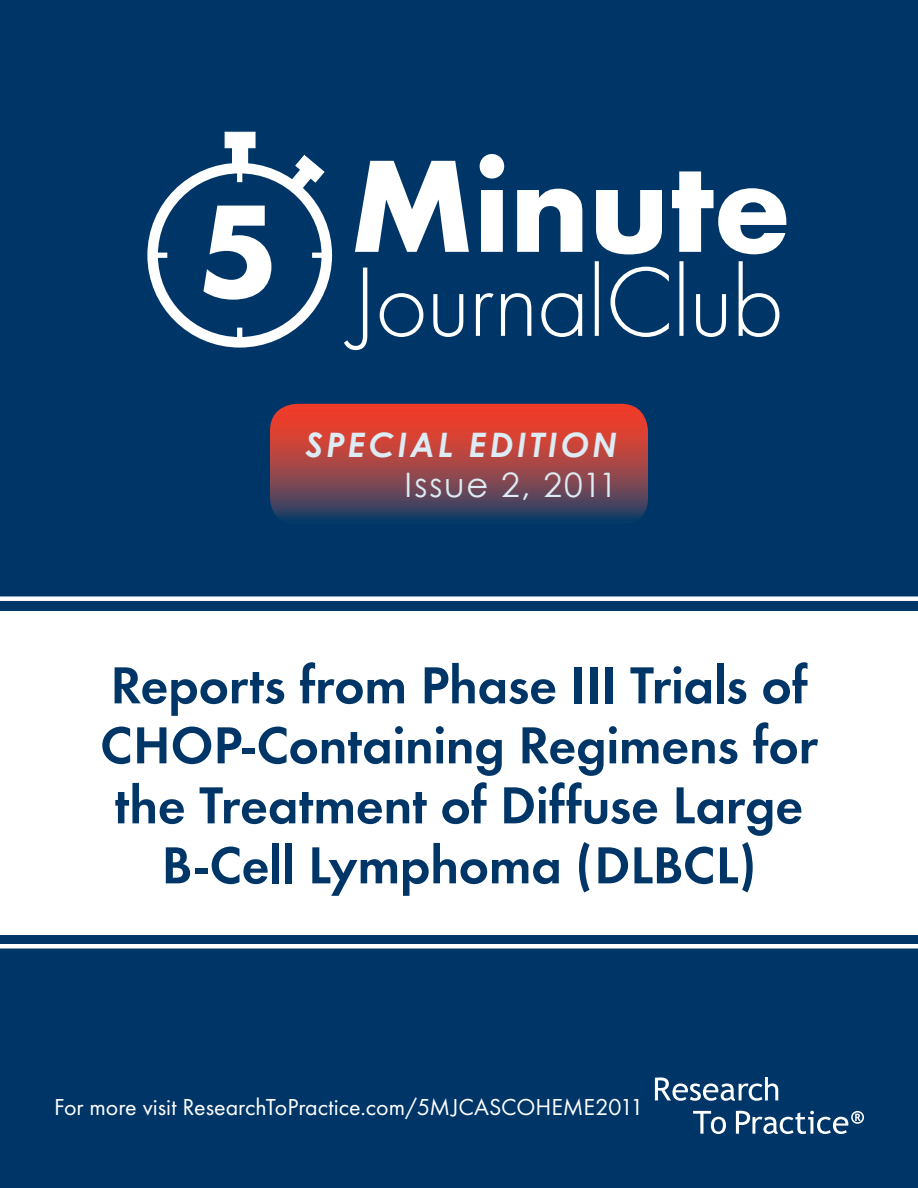
<style>
.page{position:relative;width:918px;height:1188px;background:#003667}
.page>*{position:absolute;margin:0;border:0;box-sizing:border-box;transform-origin:0 0}
.t1{font:600 54px/60px "Futura T";letter-spacing:-.005em;color:#003667;text-align:center}
.t2{font:italic 700 33.75px "Century Gothic";letter-spacing:.095em;color:#dcebf4}
.t3{font:33.75px "Century Gothic";letter-spacing:.05em;color:#dcebf4}
.t4{font:24px "Futura T";color:#fff}
</style>
<div class="page">
<div style="left:233px;top:136px;width:14px;height:31px;background:#fff"></div>
<div style="left:232px;top:136px;width:16px;height:32px;border:1px solid #fff"></div>
<div style="left:225px;top:132px;width:30px;height:16px;background:#fff"></div>
<div style="left:225px;top:132px;width:31px;height:16px;border:1px solid #fff"></div>
<svg style="left:289px;top:155px;width:36px;height:37px"></svg>
<svg style="left:312px;top:252px;width:9px;height:6px"></svg>
<svg style="left:234px;top:327px;width:11px;height:10px"></svg>
<svg style="left:237px;top:174px;width:6px;height:9px"></svg>
<svg style="left:158px;top:252px;width:10px;height:6px"></svg>
<div style="left:147px;top:163px;width:185px;height:185px;border:10px solid #fff;border-radius:50%"></div>
<svg style="left:203px;top:206px;width:68px;height:94px"></svg>
<svg style="left:355px;top:161px;width:114px;height:91px"></svg>
<svg style="left:480px;top:154px;width:24px;height:98px"></svg>
<svg style="left:517px;top:189px;width:65px;height:63px"></svg>
<svg style="left:596px;top:190px;width:66px;height:64px"></svg>
<svg style="left:672px;top:171px;width:114px;height:83px"></svg>
<svg style="left:344px;top:268px;width:23px;height:82px"></svg>
<svg style="left:380px;top:293px;width:43px;height:44px"></svg>
<svg style="left:433px;top:294px;width:30px;height:43px"></svg>
<svg style="left:476px;top:293px;width:18px;height:43px"></svg>
<svg style="left:501px;top:293px;width:30px;height:43px"></svg>
<svg style="left:541px;top:293px;width:41px;height:44px"></svg>
<svg style="left:595px;top:261px;width:4px;height:75px"></svg>
<svg style="left:611px;top:267px;width:58px;height:70px"></svg>
<div style="left:679px;top:261px;width:5px;height:75px;background:#fff"></div>
<svg style="left:696px;top:294px;width:30px;height:43px"></svg>
<svg style="left:739px;top:261px;width:40px;height:76px"></svg>
<div style="left:0;top:611px;width:918px;height:324px;background:#fff"></div>
<svg style="left:655px;top:1077px;width:123px;height:24px"></svg>
<svg style="left:693px;top:1111px;width:33px;height:23px"></svg>
<svg style="left:736px;top:1111px;width:128px;height:23px"></svg>
<div style="left:0;top:944px;width:918px;height:5px;background:#fff"></div>
<div style="left:0;top:596px;width:918px;height:5px;background:#fff"></div>
<svg style="left:270px;top:404px;width:378px;height:115px;background:#9d4245"></svg>
<p class="t2" style="left:306px;top:423px;width:313px">SPECIAL EDITION</p>
<p class="t3" style="left:405px;top:465px;width:215px">Issue 2, 2011</p>
<p class="t1" style="left:100px;top:655px;width:720px">Reports from Phase III Trials of<br>CHOP-Containing Regimens for the Treatment of Diffuse Large<br>B-Cell Lymphoma (DLBCL)</p>
<p class="t4" style="left:54px;top:1093px;width:591px">For more visit ResearchToPractice.com/5MJCASCOHEME2011</p>
</div>
